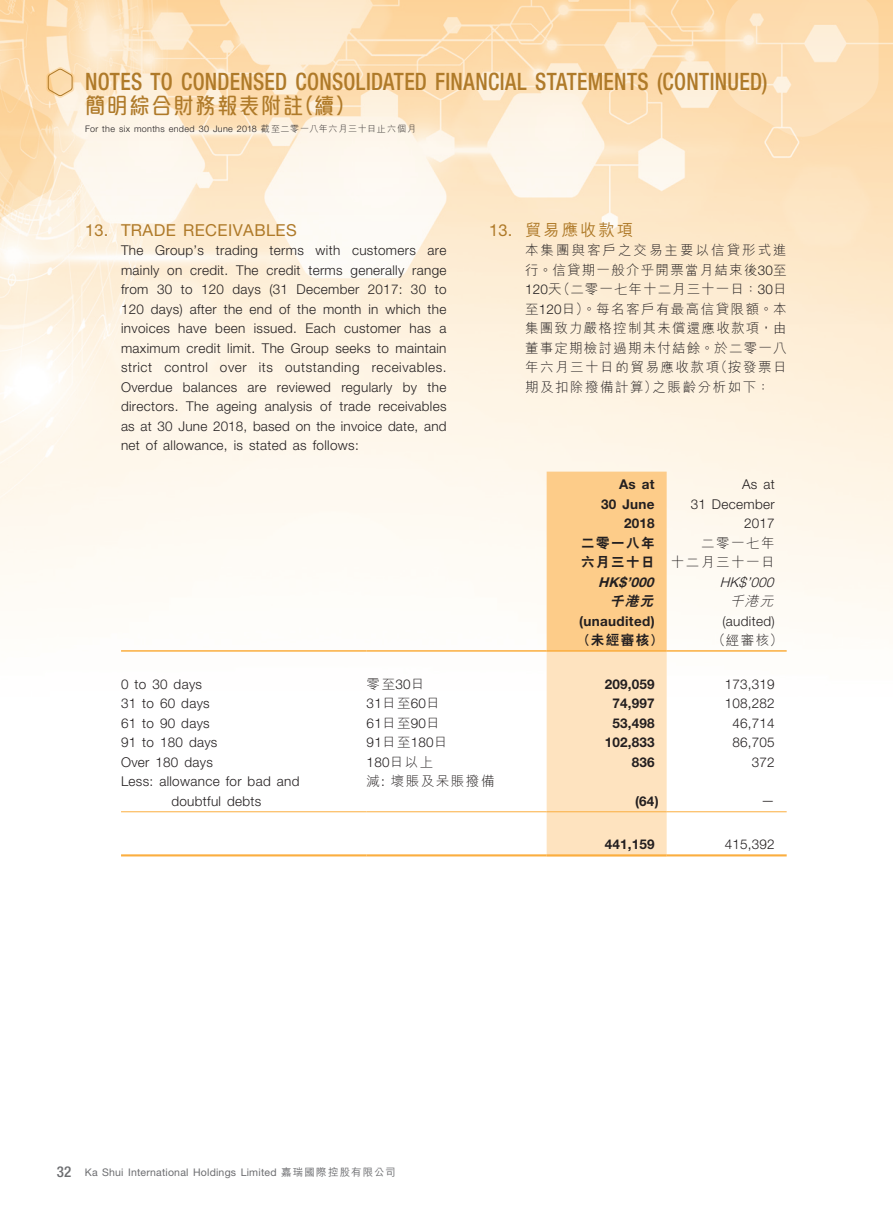
<style>
.page{position:relative;width:893px;height:1212px;background:#fff}
.page>*{position:absolute;margin:0;border:0;box-sizing:border-box;transform-origin:0 0}
.t1{font:500 condensed 24px "Helvetica Neue LT Std";letter-spacing:.015em;color:#af7a29;scale:.9 1}
.t2{font:500 22.5px "M Elle HK";letter-spacing:.085em;color:#af7a29;scale:.9 1}
._03_H1{font:16.5px "Helvetica Neue LT Std";letter-spacing:.025em;color:#af7a29}
._03_H1-2{font:500 16.5px "M Hei HK";letter-spacing:.115em;color:#af7a29}
._12___P2{font:300 13.5px/19.5px "Helvetica Neue LT Std";letter-spacing:.025em;color:#231f20;text-align:justify}
._12___P2-2{font:300 13.5px/19.5px "M Hei HK";letter-spacing:.115em;color:#231f20;text-align:justify}
._15_Table_Stub{font:300 13.5px/19.5px "Helvetica Neue LT Std";letter-spacing:.025em;color:#231f20}
._01_Body_Text{font:700 13.5px/19.5px "Helvetica Neue LT Std";letter-spacing:.015em;color:#231f20;text-align:right}
._01_Body_Text-2{font:300 13.5px/19.5px "Helvetica Neue LT Std";letter-spacing:.015em;color:#231f20;text-align:right}
._01_Body_Text-3{font:300 13.5px/19.5px "M Hei HK";letter-spacing:.115em;color:#231f20;text-align:right}
._01_Body_Text-4{font:800 13.5px/19.5px "C Hei 2 HK";letter-spacing:.115em;color:#231f20}
._15_Table_Stub-2{font:300 13.5px "M Hei HK";letter-spacing:.115em;color:#231f20}
._01_Body_Text-5{font:italic 700 13.5px "Helvetica Neue LT Std";color:#231f20}
._01_Body_Text-6{font:italic 300 13.5px "Helvetica Neue LT Std";color:#231f20}
._01_Body_Text-7{font:italic 800 13.5px "C Hei 2 HK";color:#231f20}
._01_Body_Text-8{font:italic 300 13.5px "M Hei HK";color:#231f20}
.t3{font:10.5px "Helvetica Neue LT Std";letter-spacing:.02em;color:#6c6d70}
.t4{font:300 9px "Helvetica Neue LT Std";letter-spacing:.035em;color:#231f20}
.s1{font-family:"M Hei HK"}
.s2{font-family:"Helvetica Neue LT Std";font-weight:400}
.s3{font-family:"Helvetica Neue LT Std"}
.s4{font-weight:500;font-stretch:condensed;font-size:15px}
.s5{font-family:"M Hei HK";font-weight:500}
</style>
<div class="page">
<svg style="left:0;top:0;width:893px;height:391px;background:#fdebd1"></svg>
<svg style="left:725px;top:0;width:154px;height:142px;background:#fddfb7"></svg>
<svg style="left:0;top:67px;width:74px;height:155px;background:#fbdfb7"></svg>
<svg style="left:547px;top:472px;width:120px;height:382px;background:#fdd8a5"></svg>
<hr style="left:121px;top:650px;width:246px;height:2px;background:#fbae3f">
<hr style="left:367px;top:650px;width:180px;height:2px;background:#fbae3f">
<hr style="left:547px;top:650px;width:120px;height:2px;background:#fbae3f">
<hr style="left:667px;top:650px;width:120px;height:2px;background:#fbae3f">
<hr style="left:121px;top:811px;width:246px;height:1px;background:#fbae3f">
<hr style="left:367px;top:811px;width:180px;height:1px;background:#fbae3f">
<hr style="left:547px;top:811px;width:120px;height:1px;background:#fbae3f">
<hr style="left:667px;top:811px;width:120px;height:1px;background:#fbae3f">
<hr style="left:121px;top:854px;width:246px;height:2px;background:#fbae3f">
<hr style="left:367px;top:854px;width:180px;height:2px;background:#fbae3f">
<hr style="left:547px;top:854px;width:120px;height:2px;background:#fbae3f">
<hr style="left:667px;top:854px;width:120px;height:2px;background:#fbae3f">
<h1 class="t1" style="left:85px;top:67px;width:760px">NOTES TO CONDENSED CONSOLIDATED FINANCIAL STATEMENTS (CONTINUED)</h1>
<h2 class="t2" style="left:85px;top:90px;width:301px">簡明綜合財務報表附註（續）</h2>
<p class="t4" style="left:85px;top:123px;width:332px">For the six months ended 30 June 2018 <span class="s1">截至二零一八年六月三十日止六個月</span></p>
<p class="_03_H1" style="left:85px;top:220px;width:213px">13. TRADE RECEIVABLES</p>
<p class="_12___P2" style="left:121px;top:241px;width:327px">The Group’s trading terms with customers are mainly on credit. The credit terms generally range from 30 to 120 days (31 December 2017: 30 to 120 days) after the end of the month in which the invoices have been issued. Each customer has a maximum credit limit. The Group seeks to maintain strict control over its outstanding receivables.<br>Overdue balances are reviewed regularly by the directors. The ageing analysis of trade receivables as at 30 June 2018, based on the invoice date, and net of allowance, is stated as follows:</p>
<p class="_03_H1-2" style="left:489px;top:218px;width:146px"><span class="s2">13.</span> 貿易應收款項</p>
<p class="_12___P2-2" style="left:525px;top:240px;width:263px">本集團與客戶之交易主要以信貸形式進行。信貸期一般介乎開票當月結束後<span class="s3">30</span>至<span class="s3">120</span>天（二零一七年十二月三十一日：<span class="s3">30</span>日至<span class="s3">120</span>日）。每名客戶有最高信貸限額。本集團致力嚴格控制其未償還應收款項，由董事定期檢討過期未付結餘。於二零一八年六月三十日的貿易應收款項（按發票日期及扣除撥備計算）之賬齡分析如下：</p>
<p class="_01_Body_Text" style="left:601px;top:474px;width:55px">As at<br>30 June<br>2018</p>
<p class="_01_Body_Text-2" style="left:691px;top:475px;width:85px">As at<br>31 December<br>2017</p>
<p class="_01_Body_Text-4" style="left:581px;top:533px;width:75px">二零一八年六月三十日</p>
<p class="_01_Body_Text-3" style="left:671px;top:533px;width:105px">二零一七年<br>十二月三十一日</p>
<p class="_01_Body_Text-5" style="left:598px;top:574px;width:61px">HK$’000</p>
<p class="_01_Body_Text-6" style="left:720px;top:574px;width:59px">HK$’000</p>
<p class="_01_Body_Text-7" style="left:610px;top:592px;width:50px">千港元</p>
<p class="_01_Body_Text-8" style="left:730px;top:592px;width:50px">千港元</p>
<p class="_01_Body_Text" style="left:579px;top:611px;width:77px">(unaudited)</p>
<p class="_01_Body_Text-2" style="left:722px;top:611px;width:54px">(audited)</p>
<p class="_01_Body_Text-4" style="left:577px;top:631px;width:87px">（未經審核）</p>
<p class="_01_Body_Text-3" style="left:712px;top:630px;width:72px">（經審核）</p>
<p class="_15_Table_Stub" style="left:121px;top:674px;width:83px">0 to 30 days</p>
<p class="_15_Table_Stub-2" style="left:367px;top:674px;width:59px">零至<span class="s3">30</span>日</p>
<p class="_01_Body_Text" style="left:605px;top:674px;width:51px">209,059</p>
<p class="_01_Body_Text-2" style="left:725px;top:674px;width:51px">173,319</p>
<p class="_15_Table_Stub" style="left:121px;top:694px;width:90px">31 to 60 days</p>
<p class="_15_Table_Stub" style="left:367px;top:694px;width:75px">31<span class="s1">日至</span>60<span class="s1">日</span></p>
<p class="_01_Body_Text" style="left:612px;top:693px;width:44px">74,997</p>
<p class="_01_Body_Text-2" style="left:725px;top:694px;width:51px">108,282</p>
<p class="_15_Table_Stub" style="left:121px;top:713px;width:90px">61 to 90 days</p>
<p class="_15_Table_Stub" style="left:367px;top:713px;width:75px">61<span class="s1">日至</span>90<span class="s1">日</span></p>
<p class="_01_Body_Text" style="left:612px;top:713px;width:44px">53,498</p>
<p class="_01_Body_Text-2" style="left:732px;top:713px;width:44px">46,714</p>
<p class="_15_Table_Stub" style="left:121px;top:733px;width:98px">91 to 180 days</p>
<p class="_15_Table_Stub" style="left:367px;top:733px;width:82px">91<span class="s1">日至</span>180<span class="s1">日</span></p>
<p class="_01_Body_Text" style="left:605px;top:732px;width:51px">102,833</p>
<p class="_01_Body_Text-2" style="left:732px;top:733px;width:44px">86,705</p>
<p class="_15_Table_Stub" style="left:121px;top:752px;width:93px">Over 180 days</p>
<p class="_15_Table_Stub" style="left:367px;top:752px;width:68px">180<span class="s1">日以上</span></p>
<p class="_01_Body_Text" style="left:632px;top:752px;width:24px">836</p>
<p class="_01_Body_Text-2" style="left:752px;top:752px;width:24px">372</p>
<p class="_15_Table_Stub" style="left:171px;top:772px;width:130px;text-indent:-50px">Less: allowance for bad and doubtful debts</p>
<p class="_15_Table_Stub-2" style="left:367px;top:772px;width:129px">減<span class="s3">:</span> 壞賬及呆賬撥備</p>
<p class="_01_Body_Text" style="left:635px;top:791px;width:25px">(64)</p>
<p class="_01_Body_Text-2" style="left:761px;top:790px;width:15px">—</p>
<p class="_01_Body_Text" style="left:605px;top:835px;width:51px">441,159</p>
<p class="_01_Body_Text-2" style="left:725px;top:835px;width:51px">415,392</p>
<p class="t3" style="left:57px;top:1166px;width:340px"><span class="s4">32</span> Ka Shui International Holdings Limited <span class="s5">嘉瑞國際控股有限公司</span></p>
</div>
